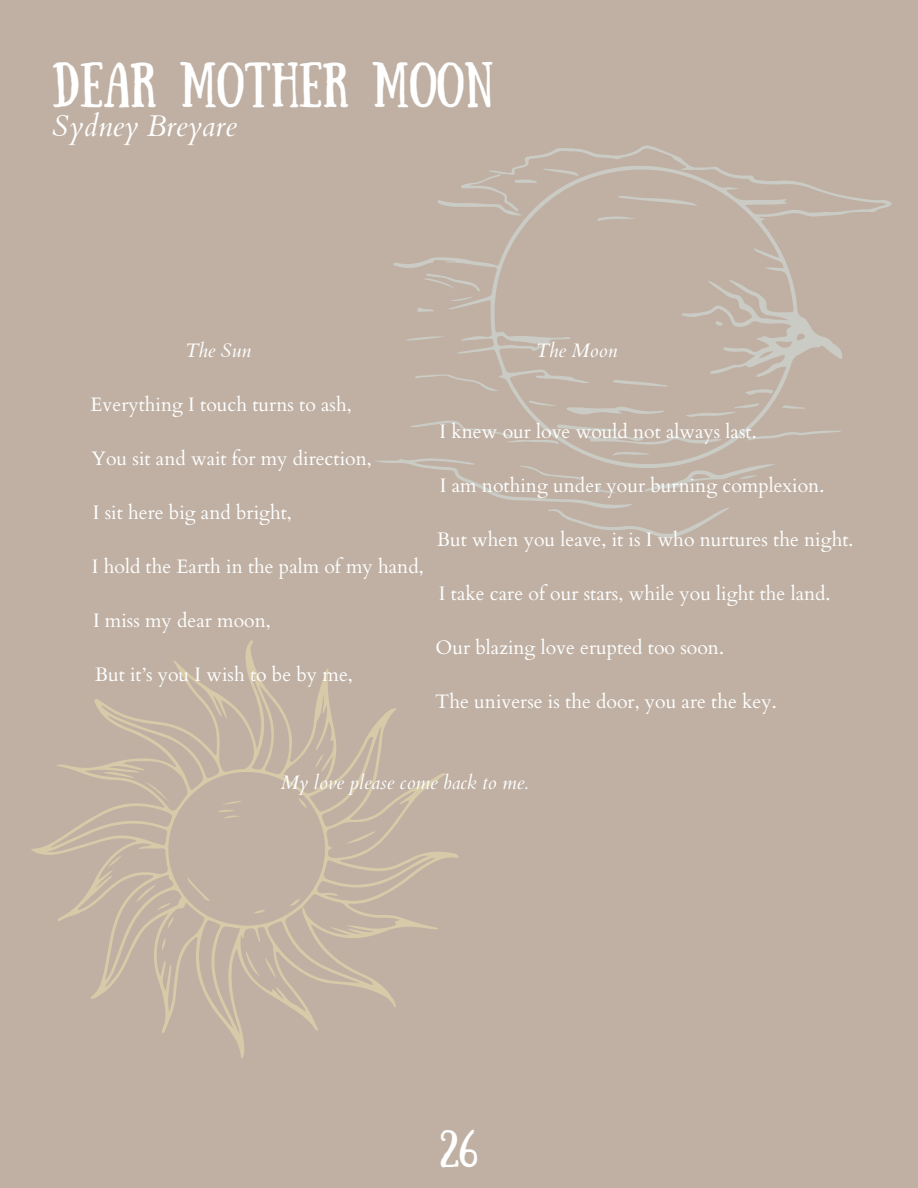
<style>
.page{position:relative;width:918px;height:1188px;background:#bfb0a3}
.page>*{position:absolute;margin:0;border:0;box-sizing:border-box;transform-origin:0 0}
.t1{font:45px "Sunday";color:#fff}
.t2{font:37.5px "Sunday";color:#fff}
.t3{font:italic 30px "Cardo";color:#fff}
.t4{font:19.5px "Cardo";color:#fff}
.t5{font:italic 19.5px "Cardo";color:#fff}
</style>
<div class="page">
<svg style="left:31px;top:640px;width:427px;height:418px"></svg>
<svg style="left:187px;top:877px;width:23px;height:24px"></svg>
<svg style="left:217px;top:801px;width:26px;height:17px"></svg>
<svg style="left:289px;top:898px;width:11px;height:8px"></svg>
<svg style="left:298px;top:797px;width:9px;height:11px"></svg>
<svg style="left:253px;top:910px;width:12px;height:4px"></svg>
<svg style="left:346px;top:831px;width:29px;height:13px"></svg>
<svg style="left:162px;top:937px;width:4px;height:14px"></svg>
<svg style="left:168px;top:917px;width:6px;height:12px"></svg>
<svg style="left:315px;top:754px;width:9px;height:14px"></svg>
<svg style="left:245px;top:950px;width:31px;height:28px"></svg>
<svg style="left:103px;top:771px;width:32px;height:8px"></svg>
<svg style="left:144px;top:782px;width:25px;height:20px"></svg>
<svg style="left:108px;top:855px;width:14px;height:12px"></svg>
<svg style="left:136px;top:884px;width:35px;height:26px"></svg>
<svg style="left:393px;top:145px;width:499px;height:307px"></svg>
<svg style="left:543px;top:168px;width:36px;height:8px"></svg>
<svg style="left:437px;top:174px;width:100px;height:42px"></svg>
<svg style="left:404px;top:335px;width:41px;height:6px"></svg>
<svg style="left:417px;top:273px;width:63px;height:39px"></svg>
<svg style="left:618px;top:196px;width:79px;height:10px"></svg>
<svg style="left:597px;top:216px;width:39px;height:5px"></svg>
<svg style="left:375px;top:452px;width:400px;height:86px"></svg>
<svg style="left:410px;top:374px;width:431px;height:71px"></svg>
<svg style="left:715px;top:321px;width:8px;height:5px"></svg>
<p class="t1" style="left:52px;top:53px;width:443px">DEAR MOTHER MOON</p>
<p class="t3" style="left:52px;top:106px;width:186px">Sydney Breyare</p>
<h2 class="t5" style="left:185px;top:338px;width:68px">The Sun</h2>
<h2 class="t5" style="left:536px;top:338px;width:83px">The Moon</h2>
<p class="t4" style="left:91px;top:392px;width:263px">Everything I touch turns to ash,</p>
<p class="t4" style="left:440px;top:419px;width:319px">I knew our love would not always last.</p>
<p class="t4" style="left:92px;top:446px;width:282px">You sit and wait for my direction,</p>
<p class="t4" style="left:440px;top:473px;width:386px">I am nothing under your burning complexion.</p>
<p class="t4" style="left:93px;top:500px;width:201px">I sit here big and bright,</p>
<p class="t4" style="left:437px;top:527px;width:418px">But when you leave, it is I who nurtures the night.</p>
<p class="t4" style="left:92px;top:554px;width:333px">I hold the Earth in the palm of my hand,</p>
<p class="t4" style="left:439px;top:581px;width:393px">I take care of our stars, while you light the land.</p>
<p class="t4" style="left:93px;top:608px;width:179px">I miss my dear moon,</p>
<p class="t4" style="left:436px;top:635px;width:290px">Our blazing love erupted too soon.</p>
<p class="t4" style="left:95px;top:662px;width:260px">But it’s you I wish to be by me,</p>
<p class="t4" style="left:435px;top:689px;width:343px">The universe is the door, you are the key.</p>
<p class="t5" style="left:281px;top:770px;width:248px">My love please come back to me.</p>
<p class="t2" style="left:440px;top:1122px;width:39px">26</p>
</div>
